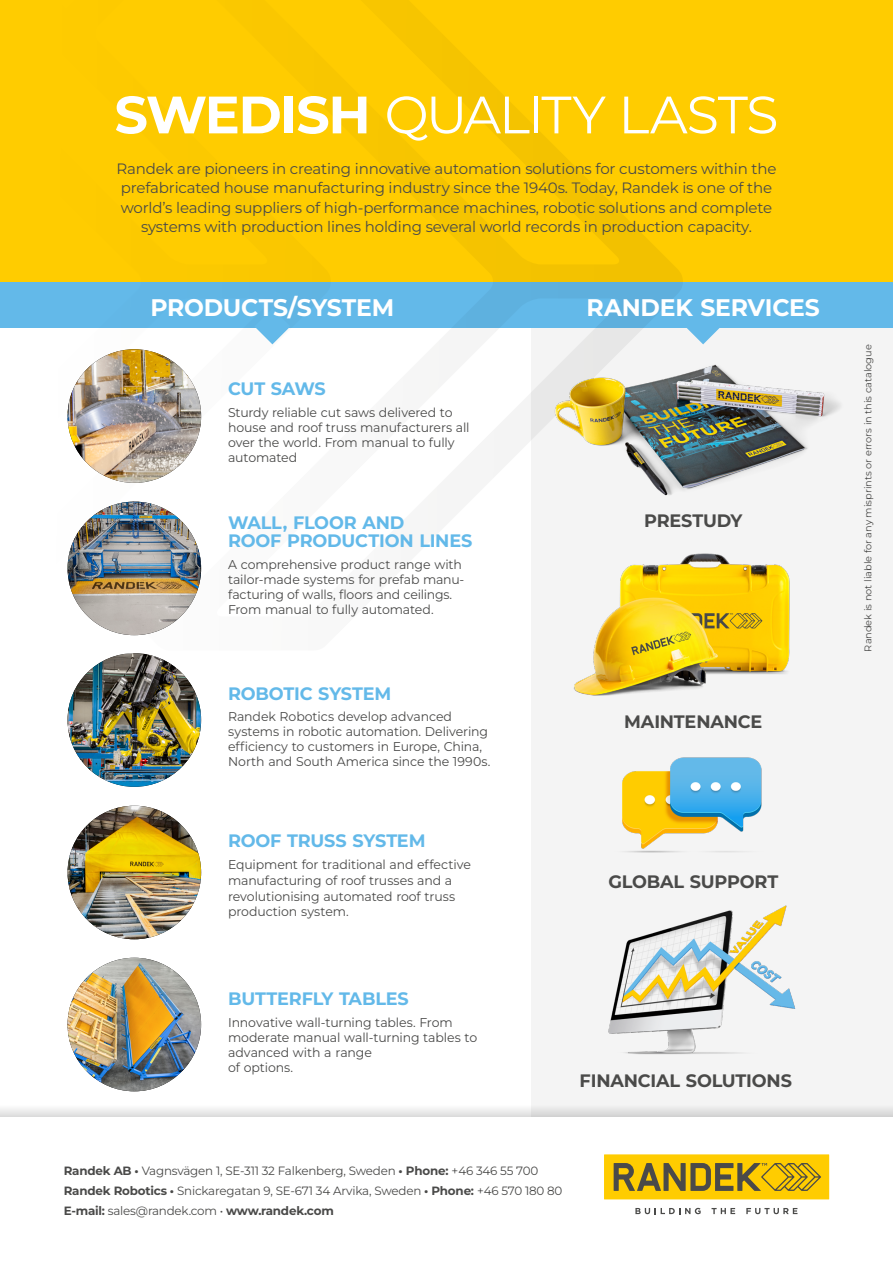
<style>
.page{position:relative;width:893px;height:1263px;background:#fff}
.page>*{position:absolute;margin:0;border:0;box-sizing:border-box;transform-origin:0 0}
.t1{font:52.5px "Montserrat";letter-spacing:-.035em;color:#fff}
.t2{font:700 24px "Montserrat";letter-spacing:-.01em;color:#fff}
.t3{font:700 18px/18px "Montserrat";letter-spacing:-.01em;color:#63b9e9}
.t4{font:700 18px "Montserrat";letter-spacing:-.01em;color:#4a4a49}
.t5{font:15px/19.5px "Montserrat";letter-spacing:-.01em;color:#4a4a49;text-align:center}
.t6{font:12.75px/15px "Montserrat";letter-spacing:-.01em;color:#4a4a49}
.t7{font:12px/20px "Montserrat";letter-spacing:-.015em;color:#4a4a49}
.t8{font:9.75px "Montserrat";color:#4a4a49}
.s1{font-weight:700}
</style>
<div class="page">
<div style="left:0;top:0;width:893px;height:282px;background:#fc0"></div>
<div style="left:531px;top:283px;width:362px;height:833px;background:#f4f4f4"></div>
<div style="left:0;top:282px;width:893px;height:45px;background:#63b9e9"></div>
<svg style="left:685px;top:327px;width:36px;height:8px"></svg>
<svg style="left:0;top:90px;width:683px;height:546px"></svg>
<svg style="left:254px;top:308px;width:36px;height:36px"></svg>
<div style="left:604px;top:1154px;width:225px;height:45px;background:#fc0"></div>
<svg style="left:614px;top:1163px;width:207px;height:28px"></svg>
<svg style="left:635px;top:1208px;width:66px;height:6px"></svg>
<svg style="left:711px;top:1208px;width:24px;height:6px"></svg>
<svg style="left:746px;top:1208px;width:51px;height:6px"></svg>
<img style="left:68px;top:502px;width:133px;height:133px;border-radius:67px">
<img style="left:68px;top:806px;width:133px;height:133px;border-radius:67px">
<img style="left:555px;top:545px;width:235px;height:151px">
<img style="left:68px;top:653px;width:133px;height:134px;border-radius:67px">
<img style="left:68px;top:958px;width:133px;height:133px;border-radius:67px">
<svg style="left:0;top:1108px;width:893px;height:8px;fill:#e5e5e5"></svg>
<img style="left:541px;top:335px;width:299px;height:195px">
<img style="left:68px;top:349px;width:133px;height:134px;border-radius:67px">
<img style="left:608px;top:905px;width:188px;height:149px">
<img style="left:622px;top:757px;width:140px;height:96px">
<h1 class="t1" style="left:114px;top:80px;width:666px"><span class="s1">SWEDISH</span> QUALITY LASTS</h1>
<p class="t5" style="left:116px;top:158px;width:662px">Randek are pioneers in creating innovative automation solutions for customers within the prefabricated house manufacturing industry since the 1940s. Today, Randek is one of the world’s leading suppliers of high-performance machines, robotic solutions and complete systems with production lines holding several world records in production capacity.</p>
<h2 class="t2" style="left:151px;top:291px;width:245px">PRODUCTS/SYSTEM</h2>
<h2 class="t2" style="left:586px;top:291px;width:235px">RANDEK SERVICES</h2>
<h3 class="t3" style="left:228px;top:379px;width:99px">CUT SAWS</h3>
<p class="t6" style="left:228px;top:404px;width:243px">Sturdy reliable cut saws delivered to house and roof truss manufacturers all over the world. From manual to fully automated</p>
<h3 class="t3" style="left:228px;top:513px;width:246px">WALL, FLOOR AND<br>ROOF PRODUCTION LINES</h3>
<p class="t6" style="left:228px;top:556px;width:238px">A comprehensive product range with tailor-made systems for prefab manu&shy;facturing of walls, floors and ceilings.<br>From manual to fully automated.</p>
<h3 class="t3" style="left:228px;top:684px;width:165px">ROBOTIC SYSTEM</h3>
<p class="t6" style="left:228px;top:708px;width:264px">Randek Robotics develop advanced systems in robotic automation. Delivering efficiency to customers in Europe, China, North and South America since the 1990s.</p>
<h3 class="t3" style="left:228px;top:831px;width:199px">ROOF TRUSS SYSTEM</h3>
<p class="t6" style="left:228px;top:856px;width:244px;line-height:15.8px">Equipment for traditional and effective manufacturing of roof trusses and a revolutionising automated roof truss production system.</p>
<h3 class="t3" style="left:228px;top:989px;width:182px">BUTTERFLY TABLES</h3>
<p class="t6" style="left:228px;top:1014px;width:251px">Innovative wall-turning tables. From moderate manual wall-turning tables to advanced with a range<br>of options.</p>
<h3 class="t4" style="left:644px;top:509px;width:100px">PRESTUDY</h3>
<h3 class="t4" style="left:624px;top:709px;width:140px">MAINTENANCE</h3>
<h3 class="t4" style="left:608px;top:869px;width:171px">GLOBAL SUPPORT</h3>
<h3 class="t4" style="left:580px;top:1069px;width:214px">FINANCIAL SOLUTIONS</h3>
<p class="t7" style="left:64px;top:1160px;width:500px"><span class="s1">Randek AB •</span> Vagnsvägen 1, SE-311 32 Falkenberg, Sweden <span class="s1">• Phone:</span> +46 346 55 700<br><span class="s1">Randek Robotics •</span> Snickaregatan 9, SE-671 34 Arvika, Sweden <span class="s1">• Phone:</span> +46 570 180 80<br><span class="s1">E-mail:</span> sales@randek.com • <span class="s1">www.randek.com</span></p>
<p class="t8" style="left:861px;top:651px;width:309px;rotate:-90deg">Randek is not liable for any misprints or errors in this catalogue</p>
</div>
